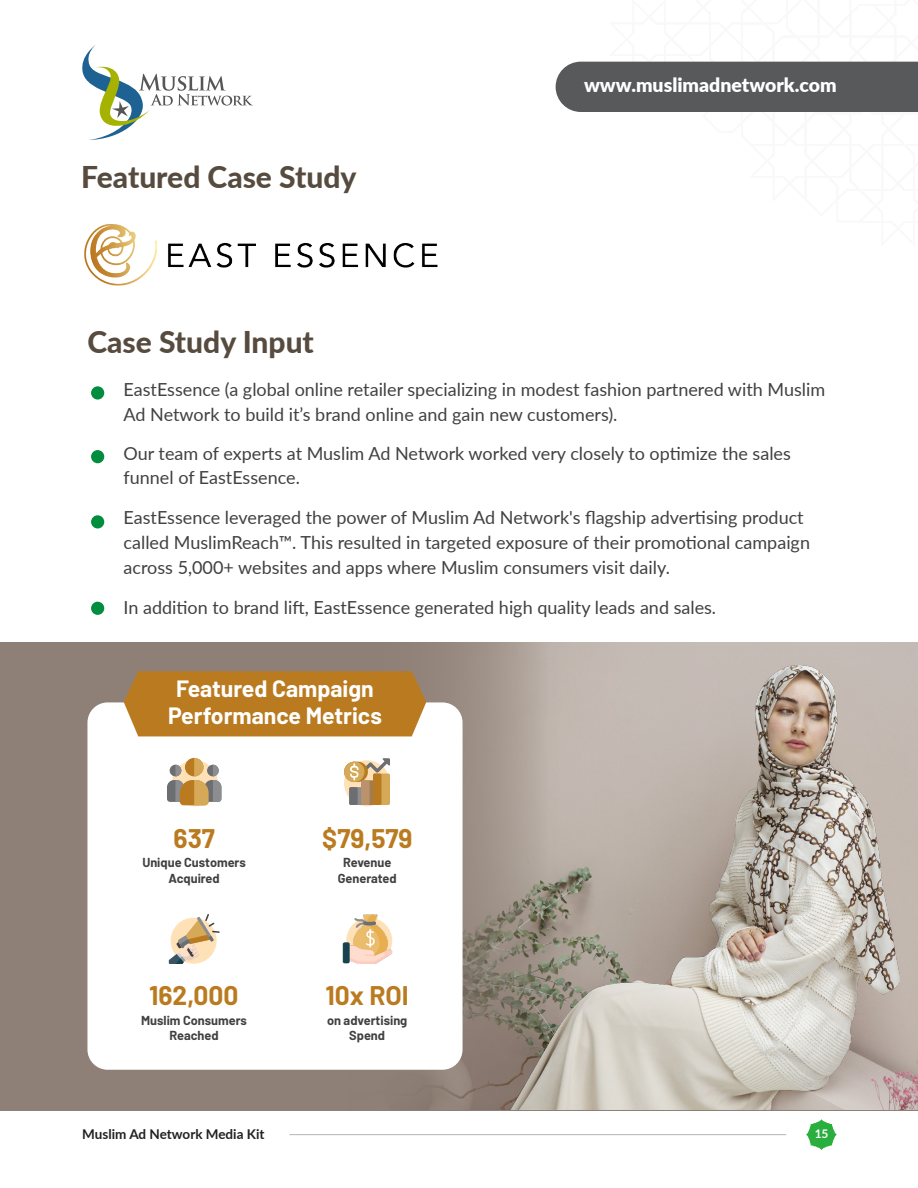
<style>
.page{position:relative;width:918px;height:1188px;background:#fff}
.page>*{position:absolute;margin:0;border:0;box-sizing:border-box;transform-origin:0 0}
.t1{font:800 30px "Lato";color:#564b3e}
.t2{font:700 26.25px "Barlow";color:#ba7b20}
.t3{font:700 22.95px/26.8px "Barlow";color:#fff;text-align:center}
.t4{font:900 19.5px "Lato";color:#fff}
.t5{font:18px/24.6px "Lato";color:#414042}
.t6{font:700 13.5px "Lato";color:#231f20}
.t7{font:700 12.75px/15.3px "Barlow";color:#414042;text-align:center}
.t8{font:700 11.85px "Lato";color:#fff}
</style>
<div class="page">
<img style="left:84px;top:224px;width:354px;height:62px">
<div style="left:91px;top:450px;width:13px;height:13px;background:#008d3d;border-radius:50%"></div>
<div style="left:91px;top:386px;width:13px;height:14px;background:#008d3d;border-radius:50%"></div>
<div style="left:91px;top:515px;width:13px;height:13px;background:#008d3d;border-radius:50%"></div>
<div style="left:91px;top:602px;width:13px;height:13px;background:#008d3d;border-radius:50%"></div>
<div style="left:0;top:642px;width:918px;height:468px;background:#8f8077"></div>
<img style="left:557px;top:642px;width:361px;height:467px">
<svg style="left:422px;top:642px;width:135px;height:468px"></svg>
<img style="left:510px;top:666px;width:389px;height:443px">
<div style="left:87px;top:702px;width:376px;height:368px;background:#fff;border-radius:20px"></div>
<svg style="left:167px;top:758px;width:54px;height:47px"></svg>
<div style="left:344px;top:760px;width:46px;height:46px;background:#ffe1b7;border-radius:50%"></div>
<div style="left:344px;top:762px;width:20px;height:20px;background:#d6a958;border-radius:50%"></div>
<svg style="left:350px;top:758px;width:40px;height:22px"></svg>
<div style="left:349px;top:787px;width:17px;height:18px;background:#8b8d90;border-radius:2px"></div>
<div style="left:349px;top:787px;width:9px;height:18px;background:#6d6e71;border-radius:2px"></div>
<div style="left:361px;top:780px;width:17px;height:25px;background:#a17c50;border-radius:2px"></div>
<div style="left:361px;top:780px;width:9px;height:25px;background:#bc926c;border-radius:2px"></div>
<div style="left:373px;top:774px;width:17px;height:31px;background:#d6a958;border-radius:2px"></div>
<div style="left:373px;top:774px;width:9px;height:31px;background:#ba7b20;border-radius:2px"></div>
<svg style="left:169px;top:914px;width:51px;height:50px"></svg>
<img style="left:342px;top:914px;width:50px;height:50px">
<div style="left:343px;top:942px;width:7px;height:21px;background:#18424f;border-radius:2px"></div>
<svg style="left:354px;top:918px;width:22px;height:10px"></svg>
<div style="left:124px;top:671px;width:302px;height:65px;background:#ba7b20"></div>
<svg style="left:806px;top:1119px;width:31px;height:31px"></svg>
<hr style="left:289px;top:1134px;width:497px;height:1px;background:#b3b5b7">
<svg style="left:82px;top:45px;width:171px;height:95px"></svg>
<div style="left:556px;top:61px;width:362px;height:51px;background:#58595b"></div>
<h1 class="t1" style="left:81px;top:155px;width:277px">Featured Case Study</h1>
<p class="t4" style="left:584px;top:71px;width:254px">www.muslimadnetwork.com</p>
<h1 class="t1" style="left:87px;top:320px;width:228px">Case Study Input</h1>
<p class="t5" style="left:124px;top:377px;width:703px">EastEssence (a global online retailer specializing in modest fashion partnered with Muslim<br>Ad Network to build it’s brand online and gain new customers).</p>
<p class="t5" style="left:124px;top:440px;width:669px">Our team of experts at Muslim Ad Network worked very closely to optimize the sales funnel of EastEssence.</p>
<p class="t5" style="left:124px;top:505px;width:688px">EastEssence leveraged the power of Muslim Ad Network's flagship advertising product called MuslimReach™. This resulted in targeted exposure of their promotional campaign across 5,000+ websites and apps where Muslim consumers visit daily.</p>
<p class="t5" style="left:124px;top:594px;width:594px">In addition to brand lift, EastEssence generated high quality leads and sales.</p>
<p class="t3" style="left:168px;top:674px;width:215px">Featured Campaign<br>Performance Metrics</p>
<h2 class="t2" style="left:174px;top:819px;width:43px">637</h2>
<p class="t7" style="left:142px;top:854px;width:105px">Unique Customers<br>Acquired</p>
<h2 class="t2" style="left:149px;top:976px;width:91px">162,000</h2>
<p class="t7" style="left:141px;top:1012px;width:107px">Muslim Consumers<br>Reached</p>
<h2 class="t2" style="left:322px;top:819px;width:92px">$79,579</h2>
<p class="t7" style="left:338px;top:854px;width:60px">Revenue<br>Generated</p>
<h2 class="t2" style="left:326px;top:976px;width:85px">10x ROI</h2>
<p class="t7" style="left:327px;top:1012px;width:82px">on advertising<br>Spend</p>
<p class="t6" style="left:82px;top:1124px;width:184px">Muslim Ad Network Media Kit</p>
<p class="t8" style="left:815px;top:1125px;width:15px">15</p>
</div>
